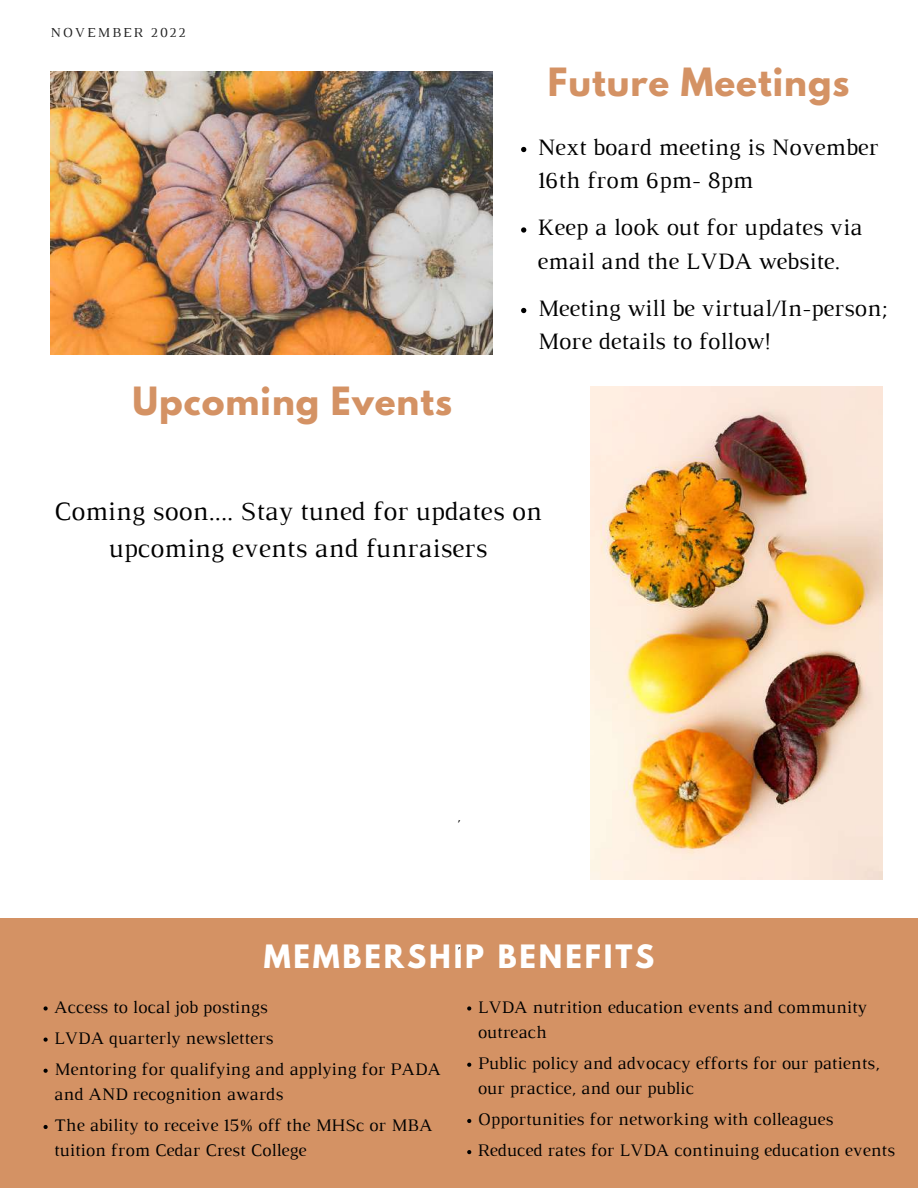
<style>
.page{position:relative;width:918px;height:1188px;background:#fff}
.page>*{position:absolute;margin:0;border:0;box-sizing:border-box;transform-origin:0 0}
.t1{font:700 34.5px "League Spartan";letter-spacing:.03em;color:#d49264}
.t2{font:700 28.5px "League Spartan";letter-spacing:.1em;color:#fff}
.t3{font:27px/37.2px "Luthier";color:#000;text-align:center}
.t4{font:24px/33.3px "Luthier";color:#000}
.t5{font:18px/31.2px "Luthier";color:#000}
.t6{font:13.95px "Luthier";letter-spacing:.14em;color:#222}
.t7{font:13.95px "Luthier";color:#000}
</style>
<div class="page">
<div style="left:0;top:918px;width:918px;height:270px;background:#d49264"></div>
<img style="left:51px;top:71px;width:442px;height:284px">
<img style="left:590px;top:386px;width:293px;height:493px">
<svg style="left:521px;top:147px;width:5px;height:5px"></svg>
<svg style="left:521px;top:227px;width:5px;height:6px"></svg>
<svg style="left:521px;top:308px;width:5px;height:5px"></svg>
<svg style="left:44px;top:1006px;width:4px;height:5px"></svg>
<svg style="left:44px;top:1038px;width:4px;height:4px"></svg>
<svg style="left:44px;top:1069px;width:4px;height:4px"></svg>
<svg style="left:44px;top:1125px;width:4px;height:4px"></svg>
<svg style="left:467px;top:1006px;width:4px;height:5px"></svg>
<svg style="left:467px;top:1063px;width:4px;height:4px"></svg>
<svg style="left:467px;top:1119px;width:4px;height:4px"></svg>
<svg style="left:467px;top:1150px;width:4px;height:4px"></svg>
<p class="t6" style="left:51px;top:27px;width:137px">NOVEMBER 2022</p>
<h1 class="t1" style="left:133px;top:384px;width:321px">Upcoming Events</h1>
<h1 class="t1" style="left:548px;top:65px;width:303px">Future Meetings</h1>
<h3 class="t4" style="left:537px;top:132px;width:343px">Next board meeting is November<br>16th from 6pm- 8pm</h3>
<h3 class="t4" style="left:537px;top:213px;width:327px">Keep a look out for updates via email and the LVDA website.</h3>
<h3 class="t4" style="left:537px;top:293px;width:352px">Meeting will be virtual/In-person;<br>More details to follow!</h3>
<h3 class="t3" style="left:54px;top:495px;width:490px">Coming soon.... Stay tuned for updates on upcoming events and funraisers</h3>
<p class="t7" style="left:457px;top:812px;width:5px">,</p>
<h2 class="t2" style="left:264px;top:942px;width:392px">MEMBERSHIP BENEFITS</h2>
<p class="t7" style="left:457px;top:938px;width:5px">,</p>
<p class="t5" style="left:54px;top:993px;width:388px">Access to local job postings<br>LVDA quarterly newsletters<br>Mentoring for qualifying and applying for PADA</p>
<p class="t5" style="left:54px;top:1080px;width:380px">and AND recognition awards<br>The ability to receive 15% off the MHSc or MBA</p>
<p class="t5" style="left:54px;top:1136px;width:254px">tuition from Cedar Crest College</p>
<p class="t5" style="left:478px;top:996px;width:391px;line-height:25.2px">LVDA nutrition education events and community outreach</p>
<p class="t5" style="left:478px;top:1052px;width:403px;line-height:25.2px">Public policy and advocacy efforts for our patients, our practice, and our public</p>
<p class="t5" style="left:478px;top:1105px;width:419px">Opportunities for networking with colleagues<br>Reduced rates for LVDA continuing education events</p>
</div>
